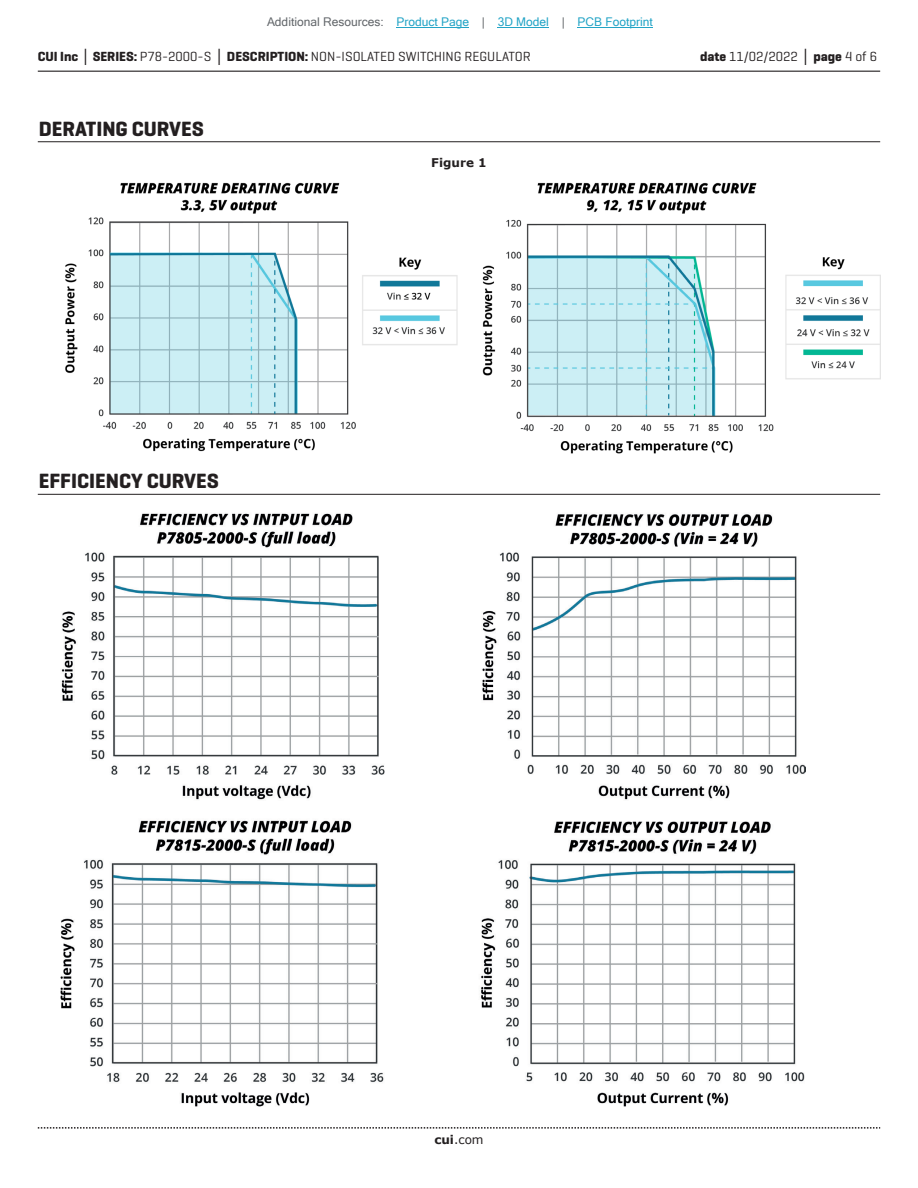
<style>
.page{position:relative;width:918px;height:1188px;background:#fff}
.page>*{position:absolute;margin:0;border:0;box-sizing:border-box;transform-origin:0 0}
.t1{font:700 21px "Geogrotesque";color:#231f20}
.t2{font:13.5px "Geogrotesque";color:#231f20}
.t3{font:12px "Microsoft Sans Serif";color:#23a4c6}
.t4{font:12px "Verdana";color:#231f20}
.t5{font:700 12px "Verdana";color:#231f20}
.s1{color:#63676b}
.s2{font-weight:700}
.s3{font-family:"Verdana";font-weight:700}
</style>
<div class="page">
<hr style="left:38px;top:71px;width:842px;height:1px;background:#231f20">
<svg style="left:38px;top:1127px;width:842px;height:2px"></svg>
<hr style="left:38px;top:141px;width:842px;height:1px;background:#231f20">
<hr style="left:38px;top:494px;width:842px;height:1px;background:#231f20">
<img style="left:65px;top:182px;width:815px;height:271px">
<img style="left:60px;top:513px;width:325px;height:594px">
<img style="left:481px;top:514px;width:325px;height:593px">
<hr style="left:397px;top:27px;width:72px;height:1px;background:#23a4c6">
<hr style="left:498px;top:27px;width:51px;height:1px;background:#23a4c6">
<hr style="left:578px;top:27px;width:75px;height:1px;background:#23a4c6">
<p class="t3" style="left:267px;top:15px;width:387px"><span class="s1">Additional Resources:</span> Product Page <span class="s1">|</span> 3D Model <span class="s1">|</span> PCB Footprint</p>
<p class="t2" style="left:38px;top:48px;width:494px"><span class="s2">CUI Inc</span> <span class="s3">│</span> <span class="s2">SERIES:</span> P78-2000-S <span class="s3">│</span> <span class="s2">DESCRIPTION:</span> NON-ISOLATED SWITCHING REGULATOR</p>
<p class="t2" style="left:700px;top:48px;width:179px"><span class="s2">date</span> 11/02/2022 <span class="s3">│</span> <span class="s2">page</span> 4 of 6</p>
<h1 class="t1" style="left:39px;top:116px;width:167px">DERATING CURVES</h1>
<h1 class="t1" style="left:39px;top:468px;width:181px">EFFICIENCY CURVES</h1>
<p class="t5" style="left:431px;top:154px;width:57px">Figure 1</p>
<p class="t4" style="left:434px;top:1131px;width:51px"><span class="s2">cui</span>.com</p>
</div>
